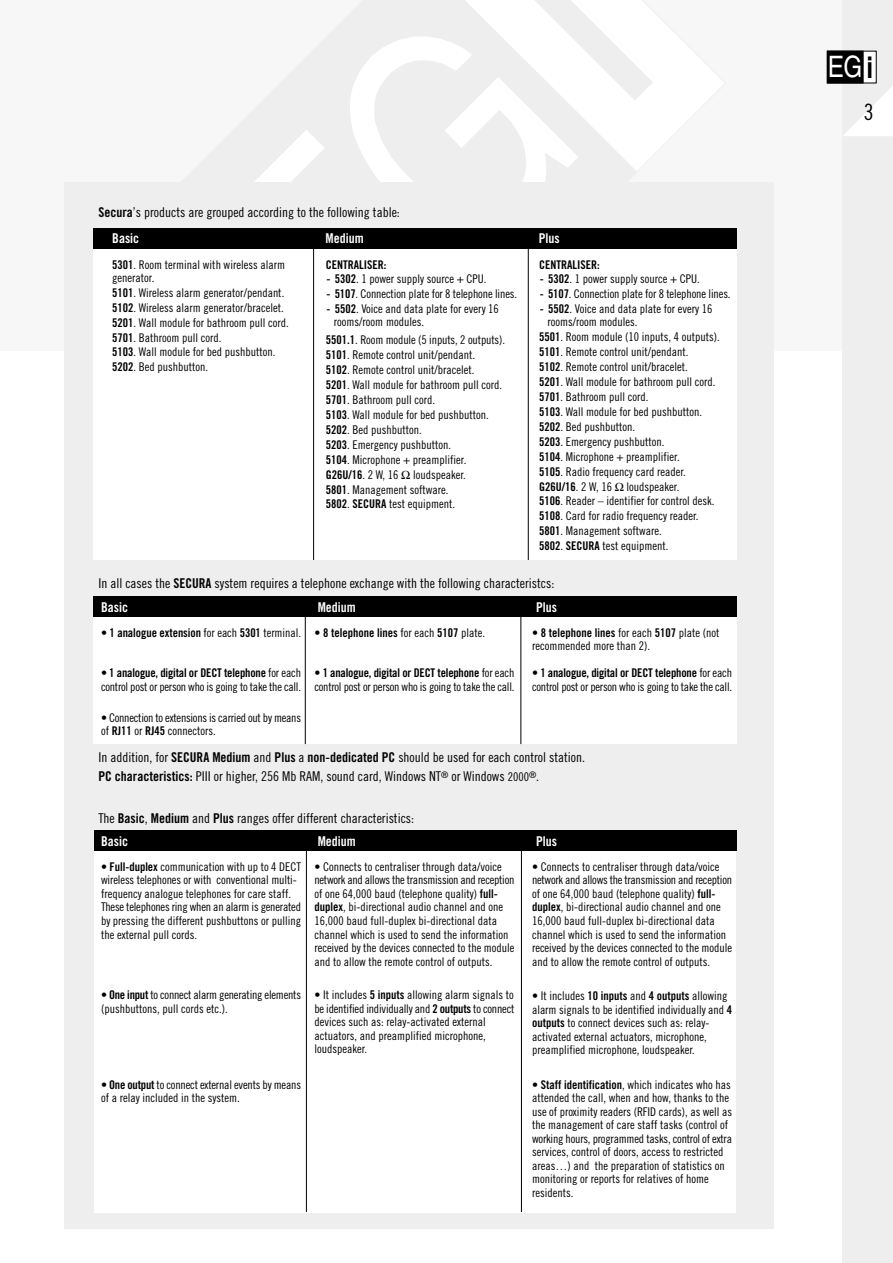
<style>
.page{position:relative;width:893px;height:1263px;background:#fff}
.page>*{position:absolute;margin:0;border:0;box-sizing:border-box;transform-origin:0 0}
.t1{font:29.55px "Helvetica";color:#fff;scale:.82 1}
.t2{font:22.5px "Trade Gothic Cond Eighteen";color:#000}
.t3{font:13.5px/19.2px "Trade Gothic Cond Eighteen";color:#000}
.t4{font:13.5px "Trade Gothic Bold Cond Twenty";color:#fff}
.t5{font:12px/13.5px "Trade Gothic Cond Eighteen";color:#000}
.t6{font:12px/13.5px "Trade Gothic Cond Eighteen";letter-spacing:-.02em;color:#000}
.t7{font:12px "Trade Gothic Bold Cond Twenty";letter-spacing:-.015em;color:#000}
.s1{font-family:"Trade Gothic Bold Cond Twenty"}
.s2{font-family:"Trade Gothic Cond Eighteen"}
.s3{font-size:12px}
.s4{font-weight:700;font-size:29.7px;color:#000}
</style>
<div class="page">
<div style="left:0;top:0;width:890px;height:351px;background:#f7f7f7"></div>
<div style="left:842px;top:0;width:50px;height:1263px;background:#eee"></div>
<div style="left:827px;top:51px;width:49px;height:32px;background:#fff"></div>
<div style="left:827px;top:51px;width:36px;height:32px;background:#000"></div>
<div style="left:65px;top:182px;width:709px;height:1047px;background:#eee"></div>
<svg style="left:842px;top:72px;width:50px;height:64px"></svg>
<div style="left:95px;top:849px;width:641px;height:363px;background:#fff"></div>
<hr style="left:306px;top:849px;width:1px;height:363px;background:#000">
<hr style="left:521px;top:849px;width:1px;height:363px;background:#000">
<div style="left:93px;top:248px;width:643px;height:312px;background:#fff"></div>
<hr style="left:313px;top:248px;width:1px;height:312px;background:#000">
<hr style="left:528px;top:248px;width:1px;height:312px;background:#000">
<div style="left:94px;top:830px;width:642px;height:21px;background:#000"></div>
<div style="left:93px;top:228px;width:643px;height:21px;background:#000"></div>
<div style="left:93px;top:615px;width:643px;height:129px;background:#fff"></div>
<hr style="left:305px;top:615px;width:1px;height:129px;background:#000">
<hr style="left:520px;top:615px;width:1px;height:129px;background:#000">
<div style="left:93px;top:596px;width:643px;height:21px;background:#000"></div>
<p class="t3" style="left:98px;top:204px;width:303px"><span class="s1">Secura</span>’s products are grouped according to the following table:</p>
<p class="t4" style="left:112px;top:233px;width:28px">Basic</p>
<p class="t4" style="left:325px;top:233px;width:40px">Medium</p>
<p class="t4" style="left:539px;top:233px;width:22px">Plus</p>
<p class="t7" style="left:326px;top:260px;width:62px">CENTRALISER:</p>
<p class="t5" style="left:326px;top:274px;width:162px"><span class="s1">- 5302</span>. 1 power supply source + CPU.</p>
<p class="t5" style="left:326px;top:289px;width:192px"><span class="s1">- 5107</span>. Connection plate for 8 telephone lines.</p>
<p class="t5" style="left:334px;top:304px;width:166px;text-indent:-8px"><span class="s1">- 5502</span>. Voice and data plate for every 16 rooms/room modules.</p>
<p class="t5" style="left:326px;top:334px;width:181px;line-height:14.9px"><span class="s1">5501.1</span>. Room module (5 inputs, 2 outputs).<br><span class="s1">5101</span>. Remote control unit/pendant.<br><span class="s1">5102</span>. Remote control unit/bracelet.<br><span class="s1">5201</span>. Wall module for bathroom pull cord.<br><span class="s1">5701</span>. Bathroom pull cord.<br><span class="s1">5103</span>. Wall module for bed pushbutton.<br><span class="s1">5202</span>. Bed pushbutton.<br><span class="s1">5203</span>. Emergency pushbutton.<br><span class="s1">5104</span>. Microphone + preamplifier.<br><span class="s1">G26U/16</span>. 2 W, 16 loudspeaker.<br><span class="s1">5801</span>. Management software.<br><span class="s1">5802</span>. <span class="s1">SECURA</span> test equipment.</p>
<p class="t5" style="left:112px;top:259px;width:174px"><span class="s1">5301</span>. Room terminal with wireless alarm generator.</p>
<p class="t5" style="left:112px;top:286px;width:178px;line-height:14.9px"><span class="s1">5101</span>. Wireless alarm generator/pendant.<br><span class="s1">5102</span>. Wireless alarm generator/bracelet.<br><span class="s1">5201</span>. Wall module for bathroom pull cord.<br><span class="s1">5701</span>. Bathroom pull cord.<br><span class="s1">5103</span>. Wall module for bed pushbutton.<br><span class="s1">5202</span>. Bed pushbutton.</p>
<p class="t7" style="left:539px;top:260px;width:62px">CENTRALISER:</p>
<p class="t5" style="left:540px;top:274px;width:162px"><span class="s1">- 5302</span>. 1 power supply source + CPU.</p>
<p class="t5" style="left:540px;top:289px;width:192px"><span class="s1">- 5107</span>. Connection plate for 8 telephone lines.</p>
<p class="t5" style="left:547px;top:304px;width:166px;text-indent:-8px"><span class="s1">- 5502</span>. Voice and data plate for every 16 rooms/room modules.</p>
<p class="t5" style="left:539px;top:331px;width:182px;line-height:14.9px"><span class="s1">5501</span>. Room module (10 inputs, 4 outputs).<br><span class="s1">5101</span>. Remote control unit/pendant.<br><span class="s1">5102</span>. Remote control unit/bracelet.<br><span class="s1">5201</span>. Wall module for bathroom pull cord.<br><span class="s1">5701</span>. Bathroom pull cord.<br><span class="s1">5103</span>. Wall module for bed pushbutton.<br><span class="s1">5202</span>. Bed pushbutton.<br><span class="s1">5203</span>. Emergency pushbutton.<br><span class="s1">5104</span>. Microphone + preamplifier.<br><span class="s1">5105</span>. Radio frequency card reader.<br><span class="s1">G26U/16</span>. 2 W, 16 loudspeaker.<br><span class="s1">5106</span>. Reader – identifier for control desk.<br><span class="s1">5108</span>. Card for radio frequency reader.<br><span class="s1">5801</span>. Management software.<br><span class="s1">5802</span>. <span class="s1">SECURA</span> test equipment.</p>
<p class="t3" style="left:98px;top:576px;width:457px">In all cases the <span class="s1">SECURA</span> system requires a telephone exchange with the following characteristcs:</p>
<p class="t4" style="left:101px;top:602px;width:28px">Basic</p>
<p class="t4" style="left:318px;top:602px;width:40px">Medium</p>
<p class="t4" style="left:536px;top:602px;width:22px">Plus</p>
<p class="t7" style="left:314px;top:628px;width:172px"><span class="s2">•</span> 8 telephone lines <span class="s2">for each</span> 5107 <span class="s2">plate.</span></p>
<p class="t7" style="left:314px;top:668px;width:201px"><span class="s2">•</span> 1 analogue, digital or DECT telephone <span class="s2">for each</span></p>
<p class="t6" style="left:314px;top:681px;width:201px">control post or person who is going to take the call.</p>
<p class="t7" style="left:101px;top:628px;width:201px"><span class="s2">•</span> 1 analogue extension <span class="s2">for each</span> 5301 <span class="s2">terminal.</span></p>
<p class="t7" style="left:101px;top:668px;width:201px"><span class="s2">•</span> 1 analogue, digital or DECT telephone <span class="s2">for each</span></p>
<p class="t6" style="left:101px;top:681px;width:201px">control post or person who is going to take the call.</p>
<p class="t6" style="left:101px;top:712px;width:201px">• Connection to extensions is carried out by means of <span class="s1">RJ11</span> or <span class="s1">RJ45</span> connectors.</p>
<p class="t7" style="left:532px;top:628px;width:189px"><span class="s2">•</span> 8 telephone lines <span class="s2">for each</span> 5107 <span class="s2">plate (not</span></p>
<p class="t5" style="left:532px;top:641px;width:119px">recommended more than 2).</p>
<p class="t7" style="left:532px;top:669px;width:201px"><span class="s2">•</span> 1 analogue, digital or DECT telephone <span class="s2">for each</span></p>
<p class="t6" style="left:532px;top:681px;width:201px">control post or person who is going to take the call.</p>
<p class="t3" style="left:98px;top:749px;width:488px">In addition, for <span class="s1">SECURA Medium</span> and <span class="s1">Plus</span> a <span class="s1">non-dedicated PC</span> should be used for each control station.<br><span class="s1">PC characteristics:</span> PIII or higher, 256 Mb RAM, sound card, Windows NT<sup>®</sup> or Windows <span class="s3">2000</span><sup>®</sup>.</p>
<p class="t3" style="left:98px;top:810px;width:317px">The <span class="s1">Basic</span>, <span class="s1">Medium</span> and <span class="s1">Plus</span> ranges offer different characteristics:</p>
<p class="t4" style="left:101px;top:836px;width:28px">Basic</p>
<p class="t4" style="left:318px;top:836px;width:40px">Medium</p>
<p class="t4" style="left:536px;top:836px;width:22px">Plus</p>
<p class="t5" style="left:314px;top:861px;width:201px">• Connects to centraliser through data/voice network and allows the transmission and reception of one 64,000 baud (telephone quality) <span class="s1">full&shy;duplex</span>, bi-directional audio channel and one 16,000 baud full-duplex bi-directional data channel which is used to send the information received by the devices connected to the module and to allow the remote control of outputs.</p>
<p class="t5" style="left:314px;top:990px;width:201px">• It includes <span class="s1">5 inputs</span> allowing alarm signals to be identified individually and <span class="s1">2 outputs</span> to connect devices such as: relay-activated external actuators, and preamplified microphone, loudspeaker.</p>
<p class="t5" style="left:101px;top:861px;width:201px">• <span class="s1">Full-duplex</span> communication with up to 4 DECT wireless telephones or with conventional multi&shy;frequency analogue telephones for care staff.<br>These telephones ring when an alarm is generated by pressing the different pushbuttons or pulling the external pull cords.</p>
<p class="t5" style="left:532px;top:861px;width:201px">• Connects to centraliser through data/voice network and allows the transmission and reception of one 64,000 baud (telephone quality) <span class="s1">full&shy;duplex</span>, bi-directional audio channel and one 16,000 baud full-duplex bi-directional data channel which is used to send the information received by the devices connected to the module and to allow the remote control of outputs.</p>
<p class="t5" style="left:532px;top:990px;width:201px">• It includes <span class="s1">10 inputs</span> and <span class="s1">4 outputs</span> allowing alarm signals to be identified individually and <span class="s1">4 outputs</span> to connect devices such as: relay&shy;activated external actuators, microphone, preamplified microphone, loudspeaker.</p>
<p class="t5" style="left:532px;top:1079px;width:201px">• <span class="s1">Staff identification</span>, which indicates who has attended the call, when and how, thanks to the use of proximity readers (RFID cards), as well as the management of care staff tasks (control of working hours, programmed tasks, control of extra services, control of doors, access to restricted areas…) and the preparation of statistics on monitoring or reports for relatives of home residents.</p>
<p class="t6" style="left:101px;top:990px;width:201px">• <span class="s1">One input</span> to connect alarm generating elements (pushbuttons, pull cords etc.).</p>
<p class="t5" style="left:101px;top:1079px;width:201px">• <span class="s1">One output</span> to connect external events by means of a relay included in the system.</p>
<h1 class="t1" style="left:827px;top:56px;width:57px">EG<span class="s4">i</span></h1>
<h2 class="t2" style="left:863px;top:104px;width:11px">3</h2>
</div>
